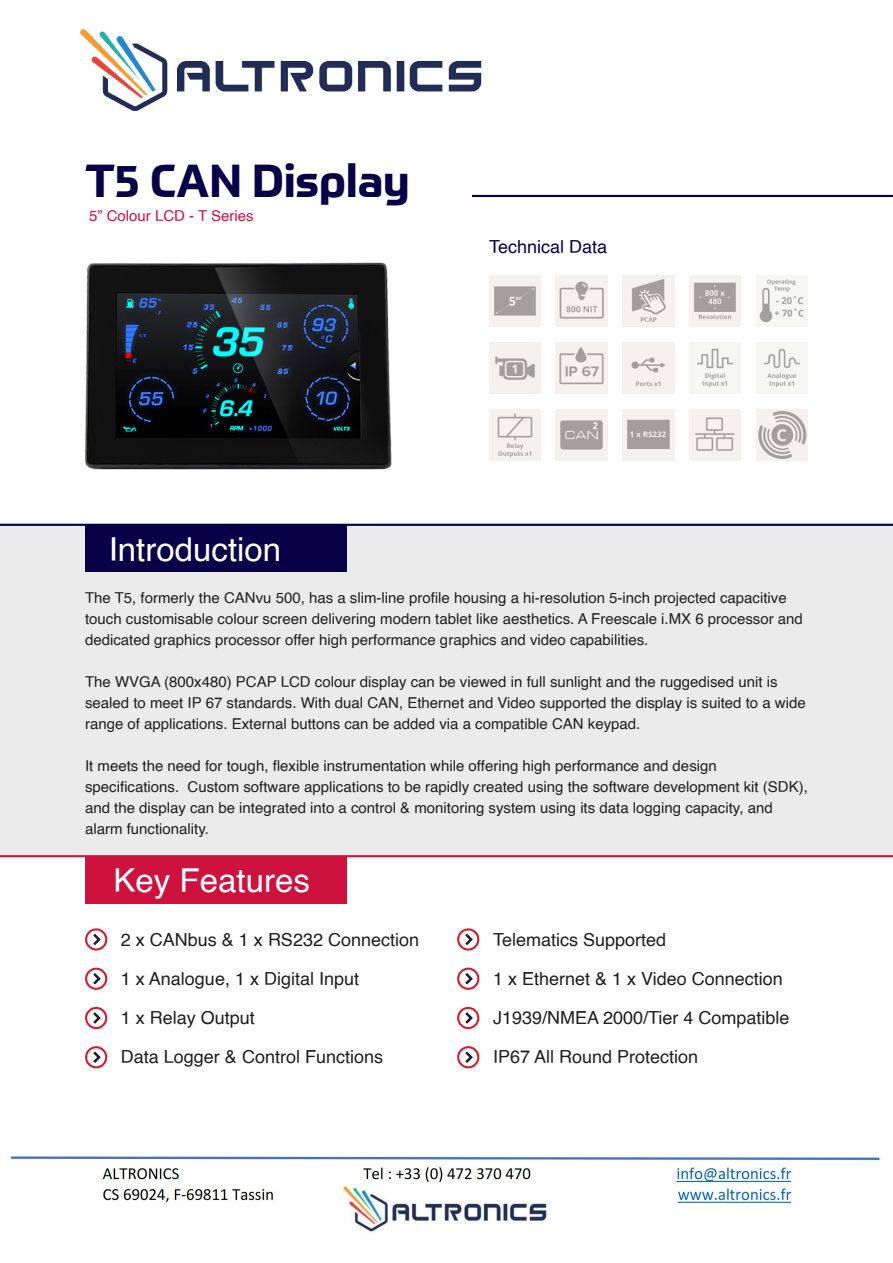
<style>
.page{position:relative;width:893px;height:1263px;background:#fff}
.page>*{position:absolute;margin:0;border:0;box-sizing:border-box;transform-origin:0 0}
.t1{font:700 45px "Prometo";color:#090148}
.t2{font:33px "Helvetica";color:#fff}
.t3{font:18px "Helvetica";color:#201f1f}
.t4{font:18px "Helvetica";color:#090148}
.t5{font:15px/21px "Helvetica";color:#201f1f}
.t6{font:15px "Helvetica";color:#cd123d}
</style>
<div class="page">
<div style="left:0;top:524px;width:893px;height:331px;background:#ebebeb"></div>
<hr style="left:472px;top:195px;width:421px;height:2px;background:#090148">
<div style="left:85px;top:525px;width:262px;height:47px;background:#090148"></div>
<hr style="left:0;top:524px;width:893px;height:2px;background:#090148">
<hr style="left:0;top:855px;width:893px;height:2px;background:#cd123d">
<div style="left:85px;top:856px;width:262px;height:47px;background:#cd123d"></div>
<img style="left:489px;top:275px;width:51px;height:51px">
<img style="left:556px;top:275px;width:51px;height:51px">
<img style="left:623px;top:275px;width:51px;height:51px">
<img style="left:556px;top:342px;width:51px;height:51px">
<img style="left:623px;top:342px;width:51px;height:51px">
<img style="left:763px;top:348px;width:38px;height:40px">
<img style="left:489px;top:409px;width:51px;height:51px">
<img style="left:556px;top:409px;width:51px;height:51px">
<img style="left:623px;top:409px;width:51px;height:51px">
<img style="left:690px;top:409px;width:51px;height:51px">
<img style="left:757px;top:409px;width:51px;height:51px">
<div style="left:85px;top:928px;width:22px;height:22px;border:2px solid #d0202f;border-radius:50%"></div>
<svg style="left:93px;top:934px;width:8px;height:11px"></svg>
<div style="left:457px;top:928px;width:22px;height:22px;border:2px solid #d0202f;border-radius:50%"></div>
<svg style="left:465px;top:934px;width:8px;height:11px"></svg>
<div style="left:85px;top:967px;width:22px;height:23px;border:2px solid #d0202f;border-radius:50%"></div>
<svg style="left:93px;top:973px;width:8px;height:11px"></svg>
<div style="left:457px;top:967px;width:22px;height:23px;border:2px solid #d0202f;border-radius:50%"></div>
<svg style="left:465px;top:973px;width:8px;height:11px"></svg>
<div style="left:85px;top:1007px;width:22px;height:22px;border:2px solid #d0202f;border-radius:50%"></div>
<svg style="left:93px;top:1012px;width:8px;height:12px"></svg>
<div style="left:457px;top:1007px;width:22px;height:22px;border:2px solid #d0202f;border-radius:50%"></div>
<svg style="left:465px;top:1012px;width:8px;height:12px"></svg>
<div style="left:85px;top:1046px;width:22px;height:22px;border:2px solid #d0202f;border-radius:50%"></div>
<svg style="left:93px;top:1051px;width:8px;height:12px"></svg>
<div style="left:457px;top:1046px;width:22px;height:22px;border:2px solid #d0202f;border-radius:50%"></div>
<svg style="left:465px;top:1051px;width:8px;height:12px"></svg>
<img style="left:84px;top:262px;width:308px;height:208px">
<img style="left:690px;top:275px;width:51px;height:51px">
<img style="left:696px;top:348px;width:38px;height:40px">
<img style="left:489px;top:342px;width:51px;height:51px">
<img style="left:759px;top:279px;width:45px;height:44px">
<img style="left:10px;top:1156px;width:870px;height:77px">
<img style="left:80px;top:29px;width:402px;height:82px">
<p class="t1" style="left:85px;top:153px;width:326px">T5 CAN Display</p>
<p class="t6" style="left:89px;top:205px;width:166px">5” Colour LCD - T Series</p>
<p class="t2" style="left:109px;top:524px;width:174px">Introduction</p>
<p class="t4" style="left:489px;top:233px;width:120px">Technical Data</p>
<p class="t5" style="left:85px;top:588px;width:719px">The T5, formerly the CANvu 500, has a slim-line profile housing a hi-resolution 5-inch projected capacitive touch customisable colour screen delivering modern tablet like aesthetics. A Freescale i.MX 6 processor and dedicated graphics processor offer high performance graphics and video capabilities.</p>
<p class="t5" style="left:85px;top:672px;width:722px">The WVGA (800x480) PCAP LCD colour display can be viewed in full sunlight and the ruggedised unit is sealed to meet IP 67 standards. With dual CAN, Ethernet and Video supported the display is suited to a wide range of applications. External buttons can be added via a compatible CAN keypad.</p>
<p class="t5" style="left:85px;top:756px;width:724px">It meets the need for tough, flexible instrumentation while offering high performance and design specifications. Custom software applications to be rapidly created using the software development kit (SDK), and the display can be integrated into a control &amp; monitoring system using its data logging capacity, and alarm functionality.</p>
<p class="t2" style="left:114px;top:855px;width:198px">Key Features</p>
<p class="t3" style="left:121px;top:925px;width:300px">2 x CANbus &amp; 1 x RS232 Connection</p>
<p class="t3" style="left:493px;top:925px;width:175px">Telematics Supported</p>
<p class="t3" style="left:121px;top:965px;width:240px">1 x Analogue, 1 x Digital Input</p>
<p class="t3" style="left:493px;top:965px;width:291px">1 x Ethernet &amp; 1 x Video Connection</p>
<p class="t3" style="left:121px;top:1004px;width:136px">1 x Relay Output</p>
<p class="t3" style="left:493px;top:1004px;width:298px">J1939/NMEA 2000/Tier 4 Compatible</p>
<p class="t3" style="left:121px;top:1043px;width:264px">Data Logger &amp; Control Functions</p>
<p class="t3" style="left:493px;top:1043px;width:207px">IP67 All Round Protection</p>
</div>
